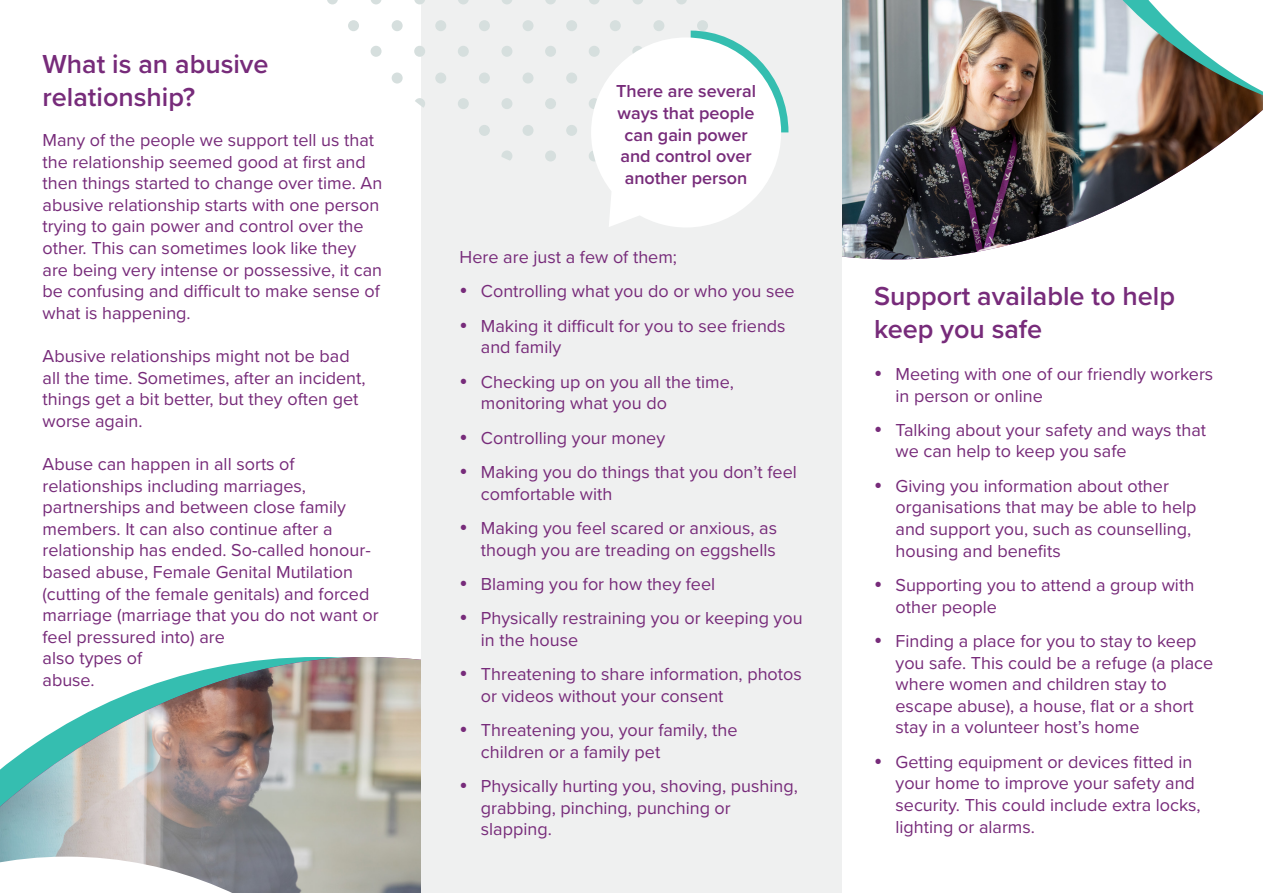
<style>
.page{position:relative;width:1263px;height:893px;background:#fff}
.page>*{position:absolute;margin:0;border:0;box-sizing:border-box;transform-origin:0 0}
.t1{font:600 27px/32.4px "Proxima Nova";color:#772b7a}
.t2{font:18px/21.6px "Proxima Nova";color:#772b7a}
.t3{font:600 18px/21.6px "Proxima Nova";color:#772b7a;text-align:center}
</style>
<div class="page">
<img style="left:842px;top:0;width:388px;height:259px">
<img style="left:1015px;top:0;width:248px;height:137px">
<img style="left:0;top:657px;width:421px;height:200px">
<svg style="left:0;top:857px;width:421px;height:36px"></svg>
<div style="left:421px;top:0;width:421px;height:893px;background:#eff0f0"></div>
<svg style="left:676px;top:0;width:11px;height:4px"></svg>
<svg style="left:633px;top:0;width:10px;height:4px"></svg>
<svg style="left:589px;top:0;width:11px;height:4px"></svg>
<svg style="left:545px;top:0;width:11px;height:4px"></svg>
<svg style="left:502px;top:0;width:10px;height:4px"></svg>
<svg style="left:458px;top:0;width:11px;height:4px"></svg>
<svg style="left:414px;top:0;width:11px;height:4px"></svg>
<svg style="left:371px;top:0;width:11px;height:4px"></svg>
<svg style="left:327px;top:0;width:11px;height:4px"></svg>
<div style="left:348px;top:20px;width:11px;height:11px;background:#d6dfde;border-radius:50%"></div>
<div style="left:392px;top:20px;width:11px;height:11px;background:#d6dfde;border-radius:50%"></div>
<div style="left:435px;top:20px;width:11px;height:11px;background:#d6dfde;border-radius:50%"></div>
<div style="left:479px;top:20px;width:11px;height:11px;background:#d6dfde;border-radius:50%"></div>
<div style="left:522px;top:20px;width:11px;height:11px;background:#d6dfde;border-radius:50%"></div>
<div style="left:566px;top:20px;width:11px;height:11px;background:#d6dfde;border-radius:50%"></div>
<div style="left:610px;top:20px;width:11px;height:11px;background:#d6dfde;border-radius:50%"></div>
<div style="left:653px;top:20px;width:11px;height:11px;background:#d6dfde;border-radius:50%"></div>
<div style="left:697px;top:20px;width:11px;height:11px;background:#d6dfde;border-radius:50%"></div>
<div style="left:589px;top:46px;width:11px;height:11px;background:#d6dfde;border-radius:50%"></div>
<div style="left:545px;top:46px;width:11px;height:11px;background:#d6dfde;border-radius:50%"></div>
<div style="left:501px;top:46px;width:11px;height:11px;background:#d6dfde;border-radius:50%"></div>
<div style="left:458px;top:46px;width:11px;height:11px;background:#d6dfde;border-radius:50%"></div>
<div style="left:414px;top:46px;width:11px;height:11px;background:#d6dfde;border-radius:50%"></div>
<div style="left:371px;top:46px;width:11px;height:11px;background:#d6dfde;border-radius:50%"></div>
<div style="left:392px;top:73px;width:11px;height:11px;background:#d6dfde;border-radius:50%"></div>
<div style="left:435px;top:73px;width:11px;height:11px;background:#d6dfde;border-radius:50%"></div>
<div style="left:479px;top:73px;width:11px;height:11px;background:#d6dfde;border-radius:50%"></div>
<div style="left:522px;top:73px;width:11px;height:11px;background:#d6dfde;border-radius:50%"></div>
<div style="left:566px;top:73px;width:11px;height:11px;background:#d6dfde;border-radius:50%"></div>
<div style="left:589px;top:98px;width:11px;height:11px;background:#d6dfde;border-radius:50%"></div>
<div style="left:545px;top:98px;width:11px;height:11px;background:#d6dfde;border-radius:50%"></div>
<div style="left:501px;top:98px;width:11px;height:11px;background:#d6dfde;border-radius:50%"></div>
<div style="left:458px;top:98px;width:11px;height:11px;background:#d6dfde;border-radius:50%"></div>
<svg style="left:415px;top:98px;width:10px;height:10px"></svg>
<div style="left:479px;top:125px;width:11px;height:11px;background:#d6dfde;border-radius:50%"></div>
<div style="left:522px;top:125px;width:11px;height:11px;background:#d6dfde;border-radius:50%"></div>
<div style="left:566px;top:125px;width:11px;height:11px;background:#d6dfde;border-radius:50%"></div>
<div style="left:589px;top:150px;width:11px;height:11px;background:#d6dfde;border-radius:50%"></div>
<div style="left:545px;top:150px;width:11px;height:11px;background:#d6dfde;border-radius:50%"></div>
<svg style="left:501px;top:150px;width:11px;height:11px"></svg>
<svg style="left:591px;top:31px;width:197px;height:196px"></svg>
<p class="t1" style="left:43px;top:47px;width:227px">What is an abusive relationship?</p>
<p class="t2" style="left:43px;top:128px;width:341px">Many of the people we support tell us that the relationship seemed good at first and then things started to change over time. An abusive relationship starts with one person trying to gain power and control over the other. This can sometimes look like they are being very intense or possessive, it can be confusing and difficult to make sense of what is happening.</p>
<p class="t2" style="left:43px;top:344px;width:325px">Abusive relationships might not be bad all the time. Sometimes, after an incident, things get a bit better, but they often get worse again.</p>
<p class="t2" style="left:43px;top:452px;width:338px">Abuse can happen in all sorts of relationships including marriages, partnerships and between close family members. It can also continue after a relationship has ended. So-called honour&shy;based abuse, Female Genital Mutilation (cutting of the female genitals) and forced marriage (marriage that you do not want or feel pressured into) are</p>
<p class="t2" style="left:43px;top:647px;width:101px">also types of</p>
<p class="t2" style="left:43px;top:668px;width:54px">abuse.</p>
<p class="t3" style="left:616px;top:80px;width:141px">There are several ways that people can gain power and control over another person</p>
<p class="t2" style="left:460px;top:245px;width:219px">Here are just a few of them;</p>
<p class="t2" style="left:481px;top:280px;width:315px">Controlling what you do or who you see</p>
<p class="t2" style="left:481px;top:314px;width:306px">Making it difficult for you to see friends and family</p>
<p class="t2" style="left:481px;top:370px;width:255px">Checking up on you all the time, monitoring what you do</p>
<p class="t2" style="left:481px;top:426px;width:186px">Controlling your money</p>
<p class="t2" style="left:481px;top:460px;width:318px">Making you do things that you don’t feel comfortable with</p>
<p class="t2" style="left:481px;top:516px;width:298px">Making you feel scared or anxious, as though you are treading on eggshells</p>
<p class="t2" style="left:481px;top:572px;width:236px">Blaming you for how they feel</p>
<p class="t2" style="left:481px;top:607px;width:323px">Physically restraining you or keeping you in the house</p>
<p class="t2" style="left:481px;top:663px;width:322px">Threatening to share information, photos or videos without your consent</p>
<p class="t2" style="left:481px;top:719px;width:258px">Threatening you, your family, the children or a family pet</p>
<p class="t2" style="left:481px;top:774px;width:319px">Physically hurting you, shoving, pushing, grabbing, pinching, punching or slapping.</p>
<p class="t1" style="left:874px;top:279px;width:302px">Support available to help keep you safe</p>
<p class="t2" style="left:895px;top:362px;width:319px">Meeting with one of our friendly workers in person or online</p>
<p class="t2" style="left:895px;top:418px;width:312px">Talking about your safety and ways that we can help to keep you safe</p>
<p class="t2" style="left:895px;top:474px;width:303px">Giving you information about other organisations that may be able to help and support you, such as counselling, housing and benefits</p>
<p class="t2" style="left:895px;top:573px;width:300px">Supporting you to attend a group with other people</p>
<p class="t2" style="left:895px;top:629px;width:319px">Finding a place for you to stay to keep you safe. This could be a refuge (a place where women and children stay to escape abuse), a house, flat or a short stay in a volunteer host’s home</p>
<p class="t2" style="left:895px;top:750px;width:307px">Getting equipment or devices fitted in your home to improve your safety and security. This could include extra locks, lighting or alarms.</p>
</div>
